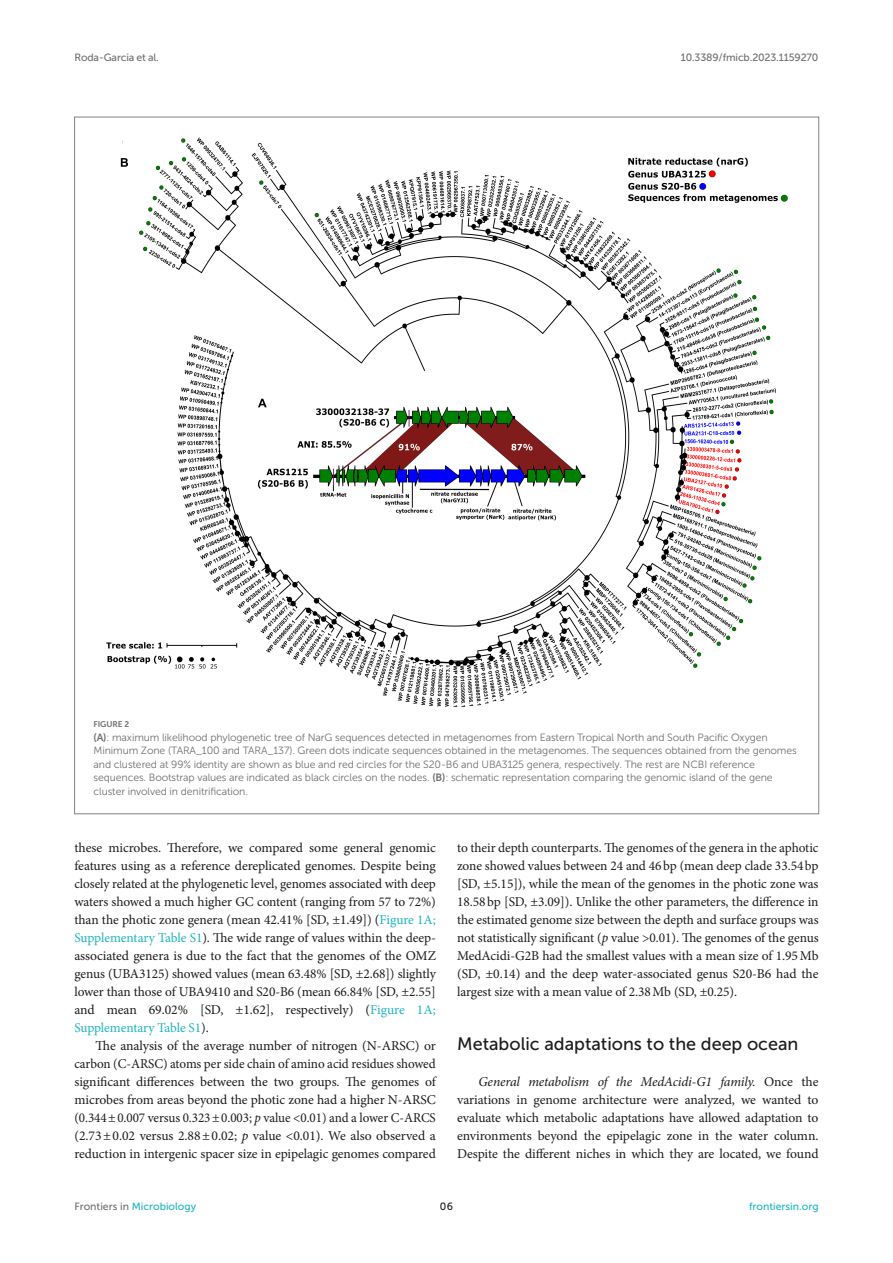
<style>
.page{position:relative;width:893px;height:1263px;background:#fff}
.page>*{position:absolute;margin:0;border:0;box-sizing:border-box;transform-origin:0 0}
.HEAD_2{font:18px "Museo Sans 500";color:#1b1c1b}
.TEXT{font:13.5px/18px "Minion Pro";letter-spacing:-.005em;color:#1b1c1b;text-align:justify}
.TEXT_FLUSH{font:13.5px/18px "Minion Pro";letter-spacing:-.005em;color:#1b1c1b;text-align:justify}
.FIG_LEG{font:10.5px/13.5px "Museo Sans 300";letter-spacing:-.01em;color:#706f70}
.t1{font:10.5px "Museo Sans 500";letter-spacing:-.015em;color:#706f70}
.t2{font:10.5px "Museo Sans 500";color:#1db5c3}
.t3{font:10.5px "Museo Sans 500";color:#1b1c1b}
.FIG_HD{font:8.25px "Museo Sans 700";letter-spacing:-.01em;color:#706f70}
.s1{font-family:"Museo Sans 700"}
.s2{color:#1db5c3}
.s3{font-style:italic}
.s4{color:#706f70}
</style>
<div class="page">
<img style="left:106px;top:137px;width:682px;height:570px">
<p class="t1" style="left:74px;top:51px;width:86px">Roda-Garcia et al.</p>
<p class="t1" style="left:681px;top:51px;width:139px">10.3389/fmicb.2023.1159270</p>
<p class="FIG_HD" style="left:94px;top:720px;width:37px">FIGURE 2</p>
<p class="FIG_LEG" style="left:94px;top:730px;width:705px"><span class="s1">(A)</span>: maximum likelihood phylogenetic tree of NarG sequences detected in metagenomes from Eastern Tropical North and South Pacific Oxygen Minimum Zone (TARA_100 and TARA_137). Green dots indicate sequences obtained in the metagenomes. The sequences obtained from the genomes and clustered at 99% identity are shown as blue and red circles for the S20-B6 and UBA3125 genera, respectively. The rest are NCBI reference sequences. Bootstrap values are indicated as black circles on the nodes. <span class="s1">(B)</span>: schematic representation comparing the genomic island of the gene cluster involved in denitrification.</p>
<p class="TEXT_FLUSH" style="left:74px;top:839px;width:363px">these microbes. Therefore, we compared some general genomic features using as a reference dereplicated genomes. Despite being closely related at the phylogenetic level, genomes associated with deep waters showed a much higher GC content (ranging from 57 to 72%) than the photic zone genera (mean 42.41% [SD, ±1.49]) (<span class="s2">Figure 1A; Supplementary Table S1</span>). The wide range of values within the deep&shy;associated genera is due to the fact that the genomes of the OMZ genus (UBA3125) showed values (mean 63.48% [SD, ±2.68]) slightly lower than those of UBA9410 and S20-B6 (mean 66.84% [SD, ±2.55] and mean 69.02% [SD, ±1.62], respectively) (<span class="s2">Figure 1A; Supplementary Table S1</span>).</p>
<p class="TEXT" style="left:74px;top:1037px;width:363px;text-indent:21px">The analysis of the average number of nitrogen (N-ARSC) or carbon (C-ARSC) atoms per side chain of amino acid residues showed significant differences between the two groups. The genomes of microbes from areas beyond the photic zone had a higher N-ARSC (0.344±0.007 versus 0.323±0.003; <span class="s3">p</span> value &lt;0.01) and a lower C-ARCS (2.73±0.02 versus 2.88±0.02; <span class="s3">p</span> value &lt;0.01). We also observed a reduction in intergenic spacer size in epipelagic genomes compared</p>
<p class="TEXT" style="left:457px;top:839px;width:363px">to their depth counterparts. The genomes of the genera in the aphotic zone showed values between 24 and 46bp (mean deep clade 33.54bp [SD, ±5.15]), while the mean of the genomes in the photic zone was 18.58bp [SD, ±3.09]). Unlike the other parameters, the difference in the estimated genome size between the depth and surface groups was not statistically significant (<span class="s3">p</span> value &gt;0.01). The genomes of the genus MedAcidi-G2B had the smallest values with a mean size of 1.95Mb (SD, ±0.14) and the deep water-associated genus S20-B6 had the largest size with a mean value of 2.38Mb (SD, ±0.25).</p>
<p class="HEAD_2" style="left:457px;top:1034px;width:343px">Metabolic adaptations to the deep ocean</p>
<p class="TEXT_FLUSH" style="left:457px;top:1073px;width:363px;text-indent:21px"><span class="s3">General metabolism of the MedAcidi-G1 family.</span> Once the variations in genome architecture were analyzed, we wanted to evaluate which metabolic adaptations have allowed adaptation to environments beyond the epipelagic zone in the water column.<br>Despite the different niches in which they are located, we found</p>
<p class="t2" style="left:74px;top:1200px;width:123px"><span class="s4">Frontiers in</span> Microbiology</p>
<p class="t3" style="left:440px;top:1200px;width:15px">06</p>
<p class="t2" style="left:749px;top:1200px;width:71px">frontiersin.org</p>
</div>
